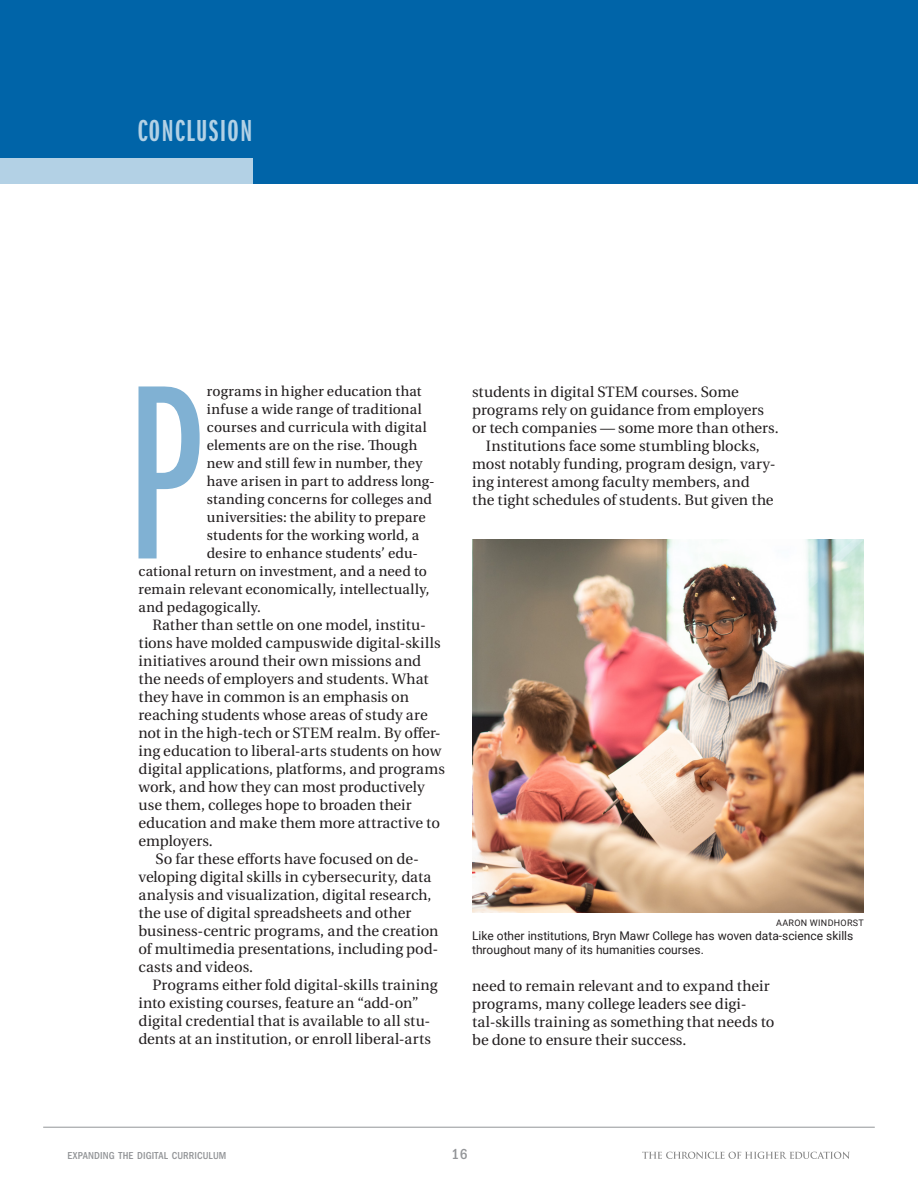
<style>
.page{position:relative;width:918px;height:1188px;background:#fff}
.page>*{position:absolute;margin:0;border:0;box-sizing:border-box;transform-origin:0 0}
.p1_2018Reports{font:257.85px "ITC Franklin Gothic Std Bk X Cp";color:#80b1d3}
.Section_Headers{font:31.5px "ITC Franklin Gothic Std Dm X Cp";letter-spacing:.05em;color:#b3d1e5}
.p_2018Reports{font:15px/18px "Heuristica";color:#231f20}
.p1_2018Reports-2{font:15px "Utopia Std";letter-spacing:.01em;color:#231f20}
.t1{font:500 condensed 15px "ITC Franklin Gothic Std";color:#939598}
.t2{font:12px/14.4px "Roboto";color:#231f20}
.t3{font:500 condensed 10.5px "ITC Franklin Gothic Std";letter-spacing:.01em;color:#939598}
.t4{font:9px "Roboto";letter-spacing:.035em;color:#231f20}
</style>
<div class="page">
<hr style="left:43px;top:1127px;width:832px;height:1px;background:#939598">
<svg style="left:642px;top:1152px;width:208px;height:7px"></svg>
<div style="left:0;top:0;width:918px;height:184px;background:#0064a8"></div>
<img style="left:472px;top:539px;width:392px;height:374px">
<div style="left:0;top:158px;width:252px;height:26px;background:#b3d1e5"></div>
<p class="Section_Headers" style="left:138px;top:114px;width:116px">CONCLUSION</p>
<p class="p1_2018Reports" style="left:126px;top:341px;width:76px">P</p>
<p class="p1_2018Reports-2" style="left:207px;top:384px;width:216px">rograms in higher education that</p>
<p class="p1_2018Reports-2" style="left:207px;top:402px;width:216px">infuse a wide range of traditional</p>
<p class="p1_2018Reports-2" style="left:207px;top:420px;width:222px">courses and curricula with digital</p>
<p class="p1_2018Reports-2" style="left:207px;top:438px;width:212px">elements are on the rise. Though</p>
<p class="p1_2018Reports-2" style="left:207px;top:456px;width:217px">new and still few in number, they</p>
<p class="p1_2018Reports-2" style="left:207px;top:474px;width:229px">have arisen in part to address long-</p>
<p class="p1_2018Reports-2" style="left:207px;top:492px;width:227px">standing concerns for colleges and</p>
<p class="p1_2018Reports-2" style="left:207px;top:510px;width:221px">universities: the ability to prepare</p>
<p class="p1_2018Reports-2" style="left:207px;top:528px;width:214px">students for the working world, a</p>
<p class="p1_2018Reports-2" style="left:207px;top:546px;width:213px">desire to enhance students’ edu-</p>
<p class="p1_2018Reports-2" style="left:139px;top:564px;width:290px">cational return on investment, and a need to</p>
<p class="p1_2018Reports-2" style="left:139px;top:582px;width:292px">remain relevant economically, intellectually,</p>
<p class="p1_2018Reports-2" style="left:139px;top:600px;width:124px">and pedagogically.</p>
<p class="p_2018Reports" style="left:139px;top:617px;width:308px;text-indent:14px">Rather than settle on one model, institu&shy;tions have molded campuswide digital-skills initiatives around their own missions and the needs of employers and students. What they have in common is an emphasis on reaching students whose areas of study are not in the high-tech or STEM realm. By offer&shy;ing education to liberal-arts students on how digital applications, platforms, and programs work, and how they can most productively use them, colleges hope to broaden their education and make them more attractive to employers.</p>
<p class="p_2018Reports" style="left:139px;top:851px;width:302px;text-indent:17px">So far these efforts have focused on de&shy;veloping digital skills in cybersecurity, data analysis and visualization, digital research, the use of digital spreadsheets and other business-centric programs, and the creation of multimedia presentations, including pod&shy;casts and videos.</p>
<p class="p_2018Reports" style="left:139px;top:977px;width:301px;text-indent:14px">Programs either fold digital-skills training into existing courses, feature an “add-on” digital credential that is available to all stu&shy;dents at an institution, or enroll liberal-arts</p>
<p class="p_2018Reports" style="left:472px;top:383px;width:308px">students in digital STEM courses. Some programs rely on guidance from employers or tech companies — some more than others.</p>
<p class="p_2018Reports" style="left:472px;top:437px;width:305px;text-indent:14px">Institutions face some stumbling blocks, most notably funding, program design, vary&shy;ing interest among faculty members, and the tight schedules of students. But given the</p>
<p class="t4" style="left:776px;top:916px;width:89px">AARON WINDHORST</p>
<p class="t2" style="left:472px;top:928px;width:383px">Like other institutions, Bryn Mawr College has woven data-science skills throughout many of its humanities courses.</p>
<p class="p_2018Reports" style="left:472px;top:977px;width:304px">need to remain relevant and to expand their programs, many college leaders see digi&shy;tal-skills training as something that needs to be done to ensure their success.</p>
<p class="t3" style="left:68px;top:1150px;width:160px">EXPANDING THE DIGITAL CURRICULUM</p>
<p class="t1" style="left:451px;top:1146px;width:18px">16</p>
</div>
